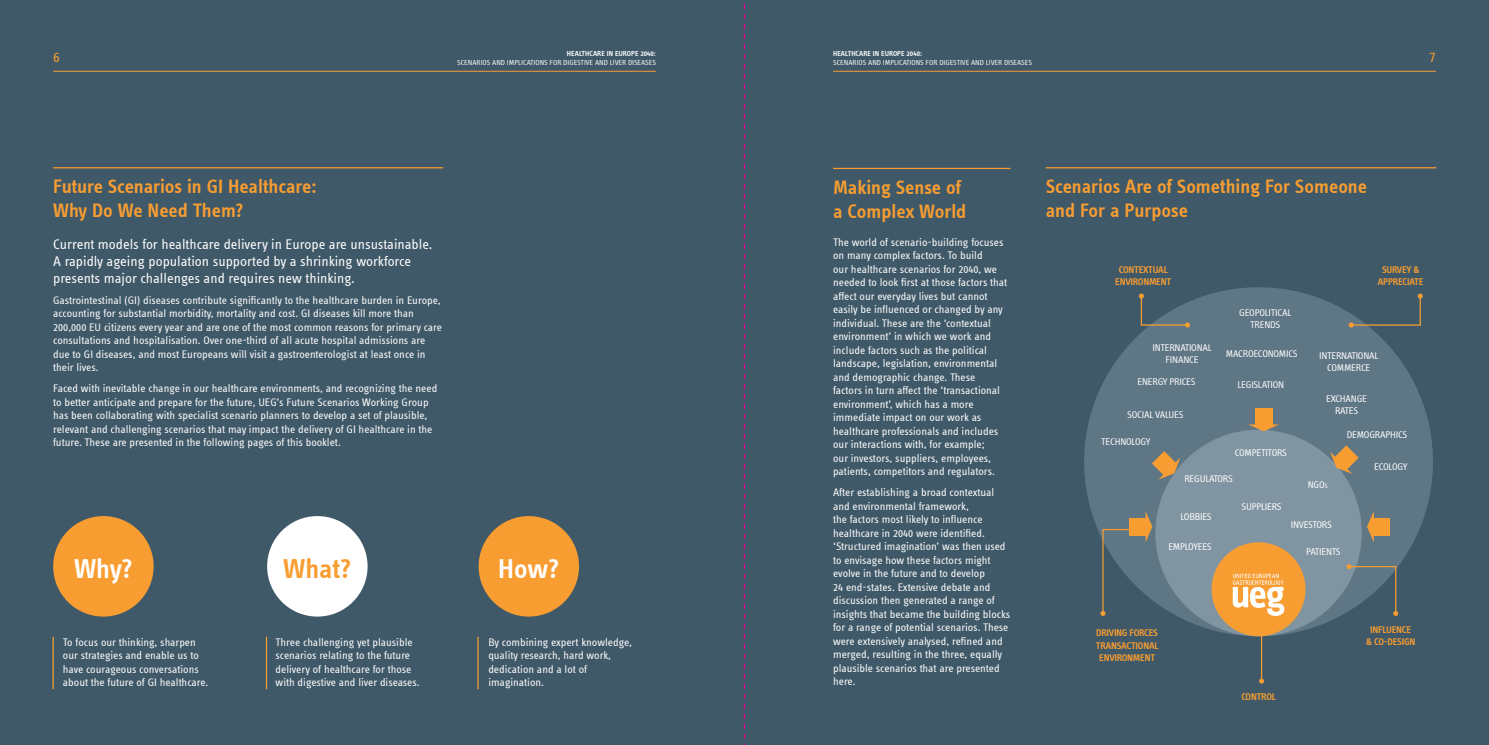
<style>
.page{position:relative;width:1489px;height:745px;background:#fff}
.page>*{position:absolute;margin:0;border:0;box-sizing:border-box;transform-origin:0 0}
.t1{font:600 28.12px "Info Text Offc Pro";color:#fff}
.t2{font:600 28.12px "Info Text Offc Pro";color:#f89d31}
.t3{font:600 20px/24px "Info Text Offc Pro";color:#f89d31}
.t4{font:15px "Info Text Offc Pro";color:#f89d31}
.t5{font:14.38px/17.2px "Info Text Offc Pro";color:#fff}
.t6{font:11.25px/13.5px "Info Text Offc Pro";color:#fff}
.t7{font:10px/12px "Info Text Offc Pro";letter-spacing:-.03em;color:#fff}
.t8{font:600 10px/12px "Info Text Offc Pro";letter-spacing:-.025em;color:#f89d31}
.t9{font:7.5px "Info Text Offc Pro";color:#fff}
.t10{font:600 7.5px "Info Text Offc Pro";color:#fff}
.s1{font-size:7px}
</style>
<div class="page">
<div style="left:0;top:0;width:755px;height:744px;background:#405968"></div>
<div style="left:733px;top:0;width:755px;height:744px;background:#405968"></div>
<hr style="left:53px;top:167px;width:390px;height:1px;background:#f89d31">
<div style="left:53px;top:515px;width:101px;height:101px;background:#f89d31;border-radius:50%"></div>
<div style="left:267px;top:515px;width:100px;height:101px;background:#fff;border-radius:50%"></div>
<div style="left:478px;top:515px;width:101px;height:101px;background:#f89d31;border-radius:50%"></div>
<hr style="left:53px;top:636px;width:1px;height:52px;background:#f89d31">
<hr style="left:266px;top:636px;width:1px;height:52px;background:#f89d31">
<hr style="left:477px;top:636px;width:1px;height:52px;background:#f89d31">
<div style="left:1084px;top:287px;width:348px;height:349px;background:#5f7685;border-radius:50%"></div>
<div style="left:1155px;top:429px;width:206px;height:207px;background:#8094a1;border-radius:50%"></div>
<div style="left:1211px;top:542px;width:94px;height:94px;background:#f89d31;border-radius:50%"></div>
<hr style="left:833px;top:168px;width:177px;height:1px;background:#f89d31">
<hr style="left:1045px;top:167px;width:391px;height:1px;background:#f89d31">
<svg style="left:1232px;top:573px;width:52px;height:42px"></svg>
<svg style="left:1348px;top:293px;width:74px;height:34px"></svg>
<svg style="left:1346px;top:563px;width:51px;height:52px"></svg>
<svg style="left:1139px;top:293px;width:50px;height:34px"></svg>
<svg style="left:1247px;top:424px;width:32px;height:7px"></svg>
<div style="left:1254px;top:408px;width:18px;height:17px;background:#f89d31"></div>
<svg style="left:1100px;top:511px;width:52px;height:104px"></svg>
<div style="left:1129px;top:517px;width:17px;height:18px;background:#f89d31"></div>
<svg style="left:1367px;top:513px;width:6px;height:27px"></svg>
<div style="left:1372px;top:517px;width:17px;height:18px;background:#f89d31"></div>
<svg style="left:1152px;top:451px;width:28px;height:28px"></svg>
<svg style="left:1330px;top:445px;width:28px;height:28px"></svg>
<hr style="left:1260px;top:630px;width:2px;height:50px;background:#f89d31">
<svg style="left:1259px;top:678px;width:4px;height:5px"></svg>
<svg style="left:743px;top:4px;width:2px;height:740px"></svg>
<hr style="left:833px;top:71px;width:602px;height:1px;background:#f89d31">
<hr style="left:53px;top:71px;width:603px;height:1px;background:#f89d31">
<h3 class="t4" style="left:53px;top:48px;width:8px">6</h3>
<p class="t10" style="left:567px;top:49px;width:90px">HEALTHCARE IN EUROPE 2040:</p>
<p class="t9" style="left:457px;top:58px;width:74px">Scenarios and Implicatio</p>
<p class="t9" style="left:539px;top:58px;width:28px">nsfor Digesti</p>
<p class="t9" style="left:586px;top:58px;width:47px">ve and Liver Diseases</p>
<h2 class="t3" style="left:53px;top:174px;width:265px">FUTURE SCENARIOS IN GI HEALTHCARE:<br>WHY DO WE NEED THEM?</h2>
<p class="t5" style="left:53px;top:235px;width:381px">Current models for healthcare delivery in Europe are unsustainable.<br>A rapidly ageing population supported by a shrinking workforce presents major challenges and requires new thinking.</p>
<p class="t6" style="left:53px;top:293px;width:390px">Gastrointestinal (GI) diseases contribute significantly to the healthcare burden in Europe, accounting for substantial morbidity, mortality and cost. GI diseases kill more than 200,000 EU citizens every year and are one of the most common reasons for primary care consultations and hospitalisation. Over one-third of all acute hospital admissions are due to GI diseases, and most Europeans will visit a gastroenterologist at least once in their lives.</p>
<p class="t6" style="left:53px;top:381px;width:385px">Faced with inevitable change in our healthcare environments, and recognizing the need to better anticipate and prepare for the future, UEG’s Future Scenarios Working Group has been collaborating with specialist scenario planners to develop a set of plausible, relevant and challenging scenarios that may impact the delivery of GI healthcare in the future. These are presented in the following pages of this booklet.</p>
<h1 class="t1" style="left:74px;top:551px;width:60px">WHY?</h1>
<h1 class="t2" style="left:283px;top:551px;width:70px">WHAT?</h1>
<h1 class="t1" style="left:498px;top:551px;width:63px">HOW?</h1>
<p class="t6" style="left:63px;top:634px;width:147px">To focus our thinking, sharpen our strategies and enable us to have courageous conversations about the future of GI healthcare.</p>
<p class="t6" style="left:275px;top:634px;width:145px">Three challenging yet plausible scenarios relating to the future delivery of healthcare for those with digestive and liver diseases.</p>
<p class="t6" style="left:488px;top:634px;width:145px">By combining expert knowledge, quality research, hard work, dedication and a lot of imagination.</p>
<p class="t10" style="left:833px;top:49px;width:90px">HEALTHCARE IN EUROPE 2040:</p>
<p class="t9" style="left:833px;top:58px;width:200px">Scenarios and I mplications for Digestive and Liver Diseases</p>
<h3 class="t4" style="left:1428px;top:48px;width:8px">7</h3>
<h2 class="t3" style="left:833px;top:175px;width:135px">MAKING SENSE OF<br>A COMPLEX WORLD</h2>
<p class="t6" style="left:833px;top:235px;width:175px">The world of scenario-building focuses on many complex factors. To build<br>our healthcare scenarios for 2040, we needed to look first at those factors that affect our everyday lives but cannot easily be influenced or changed by any individual. These are the ‘contextual environment’ in which we work and include factors such as the political landscape, legislation, environmental and demographic change. These factors in turn affect the ‘transactional environment’, which has a more immediate impact on our work as healthcare professionals and includes our interactions with, for example;<br>our investors, suppliers, employees, patients, competitors and regulators.</p>
<p class="t6" style="left:833px;top:485px;width:179px">After establishing a broad contextual and environmental framework,<br>the factors most likely to influence healthcare in 2040 were identified. ‘Structured imagination’ was then used to envisage how these factors might evolve in the future and to develop<br>24 end-states. Extensive debate and discussion then generated a range of insights that became the building blocks for a range of potential scenarios. These were extensively analysed, refined and merged, resulting in the three, equally plausible scenarios that are presented here.</p>
<h2 class="t3" style="left:1045px;top:174px;width:323px">SCENARIOS ARE OF SOMETHING FOR SOMEONE<br>AND FOR A PURPOSE</h2>
<p class="t8" style="left:1118px;top:263px;width:6px">CONTE</p>
<p class="t8" style="left:1115px;top:263px;width:54px;text-indent:28px">XTUAL<br>ENVIRONMENT</p>
<p class="t7" style="left:1239px;top:306px;width:6px">geopo</p>
<p class="t7" style="left:1250px;top:306px;width:43px;text-indent:15px">litical trends</p>
<p class="t8" style="left:1377px;top:263px;width:43px;text-align:center">SURVEY &amp;<br>APPRECIATE</p>
<p class="t7" style="left:1152px;top:341px;width:61px;text-align:center">international fi nance</p>
<p class="t7" style="left:1137px;top:374px;width:54px">energy prices</p>
<p class="t7" style="left:1127px;top:408px;width:47px">social values</p>
<p class="t7" style="left:1101px;top:434px;width:51px">technology</p>
<p class="t7" style="left:1225px;top:347px;width:72px">macroeconomi cs</p>
<p class="t7" style="left:1237px;top:378px;width:9px">legis</p>
<p class="t7" style="left:1257px;top:378px;width:28px">latio n</p>
<p class="t7" style="left:1234px;top:446px;width:10px">competito</p>
<p class="t7" style="left:1276px;top:446px;width:10px">rs</p>
<p class="t7" style="left:1184px;top:472px;width:49px">regu lators</p>
<p class="t7" style="left:1241px;top:499px;width:6px">supp</p>
<p class="t7" style="left:1260px;top:499px;width:21px">liers</p>
<p class="t7" style="left:1326px;top:349px;width:53px;text-indent:-8px">international comme</p>
<p class="t7" style="left:1355px;top:361px;width:15px">rce</p>
<p class="t7" style="left:1334px;top:392px;width:28px;text-indent:-9px">exchange rates</p>
<p class="t7" style="left:1307px;top:478px;width:21px">ngo<span class="s1">s</span></p>
<p class="t7" style="left:1346px;top:428px;width:12px">demog</p>
<p class="t7" style="left:1374px;top:428px;width:11px">raphi</p>
<p class="t7" style="left:1397px;top:428px;width:10px">cs</p>
<p class="t7" style="left:1373px;top:459px;width:35px">ecology</p>
<p class="t7" style="left:1180px;top:510px;width:9px">lobbies</p>
<p class="t7" style="left:1168px;top:540px;width:35px">emp loyees</p>
<p class="t8" style="left:1096px;top:626px;width:54px">DRIVING FORCES</p>
<p class="t8" style="left:1095px;top:638px;width:64px">TRANSACTIONAL</p>
<p class="t8" style="left:1099px;top:650px;width:47px">ENVIRONMENT</p>
<p class="t7" style="left:1290px;top:518px;width:18px">i nvesto</p>
<p class="t7" style="left:1321px;top:518px;width:10px">rs</p>
<p class="t7" style="left:1306px;top:545px;width:31px">PAtie nts</p>
<p class="t8" style="left:1241px;top:689px;width:36px">CONTROL</p>
<p class="t8" style="left:1366px;top:622px;width:44px;text-indent:4px">INFLUENCE<br>&amp; CO-DESIGN</p>
</div>
